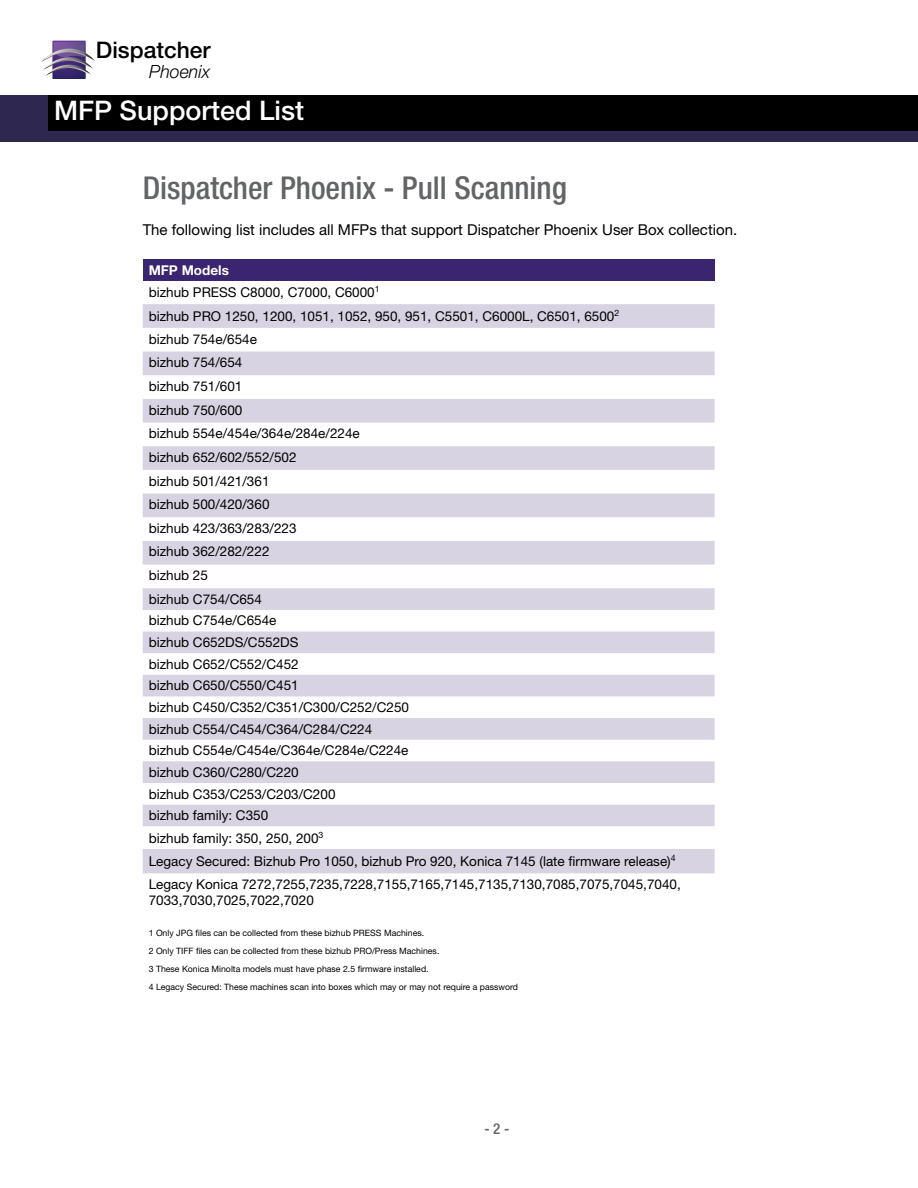
<style>
.page{position:relative;width:918px;height:1188px;background:#fff}
.page>*{position:absolute;margin:0;border:0;box-sizing:border-box;transform-origin:0 0}
.t1{font:500 condensed 31.5px "Helvetica Neue LT Std";color:#636466}
.t2{font:500 27px "Helvetica Neue LT Std";color:#fff}
.t3{font:500 22.8px "Helvetica Neue LT Std";color:#000}
.t4{font:italic 300 18.3px "Helvetica Neue LT Std";color:#000}
.t5{font:15px "Helvetica Neue LT Std";color:#000}
.t6{font:500 condensed 15px "Helvetica Neue LT Std";color:#636466}
.t7{font:13.5px/23.5px "Helvetica Neue LT Std";color:#000}
.t8{font:8.7px/18px "Helvetica Neue LT Std";color:#000}
.s1{font-weight:700;color:#fff}
</style>
<div class="page">
<div style="left:0;top:95px;width:918px;height:47px;background:#2e2850"></div>
<svg style="left:41px;top:41px;width:54px;height:38px"></svg>
<div style="left:48px;top:95px;width:870px;height:36px;background:#000"></div>
<div style="left:143px;top:259px;width:572px;height:22px;background:#3a2570"></div>
<svg style="left:143px;top:304px;width:572px;height:569px;fill:#d9d6e4"></svg>
<h3 class="t3" style="left:96px;top:36px;width:116px">Dispatcher</h3>
<h3 class="t4" style="left:149px;top:60px;width:62px">Phoenix</h3>
<h2 class="t2" style="left:54px;top:94px;width:252px">MFP Supported List</h2>
<h1 class="t1" style="left:143px;top:169px;width:426px">Dispatcher Phoenix - Pull Scanning</h1>
<p class="t5" style="left:143px;top:221px;width:596px">The following list includes all MFPs that support Dispatcher Phoenix User Box collection.</p>
<p class="t7" style="left:149px;top:258px;width:472px"><span class="s1">MFP Models<br></span>bizhub PRESS C8000, C7000, C6000<sup>1<br></sup>bizhub PRO 1250, 1200, 1051, 1052, 950, 951, C5501, C6000L, C6501, 6500<sup>2 </sup>bizhub 754e/654e<br>bizhub 754/654<br>bizhub 751/601<br>bizhub 750/600<br>bizhub 554e/454e/364e/284e/224e<br>bizhub 652/602/552/502<br>bizhub 501/421/361<br>bizhub 500/420/360<br>bizhub 423/363/283/223<br>bizhub 362/282/222<br>bizhub 25<br>bizhub C754/C654</p>
<p class="t7" style="left:149px;top:610px;width:534px;line-height:21.9px">bizhub C754e/C654e<br>bizhub C652DS/C552DS<br>bizhub C652/C552/C452<br>bizhub C650/C550/C451<br>bizhub C450/C352/C351/C300/C252/C250<br>bizhub C554/C454/C364/C284/C224<br>bizhub C554e/C454e/C364e/C284e/C224e<br>bizhub C360/C280/C220<br>bizhub C353/C253/C203/C200<br>bizhub family: C350<br>bizhub family: 350, 250, 200<sup>3<br></sup>Legacy Secured: Bizhub Pro 1050, bizhub Pro 920, Konica 7145 (late firmware release)<sup>4<br></sup>Legacy Konica 7272,7255,7235,7228,7155,7165,7145,7135,7130,7085,7075,7045,7040,</p>
<p class="t7" style="left:149px;top:888px;width:167px">7033,7030,7025,7022,7020</p>
<p class="t8" style="left:149px;top:924px;width:371px">1 Only JPG files can be collected from these bizhub PRESS Machines.<br>2 Only TIFF files can be collected from these bizhub PRO/Press Machines.<br>3 These Konica Minolta models must have phase 2.5 firmware installed.<br>4 Legacy Secured: These machines scan into boxes which may or may not require a password</p>
<p class="t6" style="left:484px;top:1120px;width:26px">- 2 -</p>
</div>
